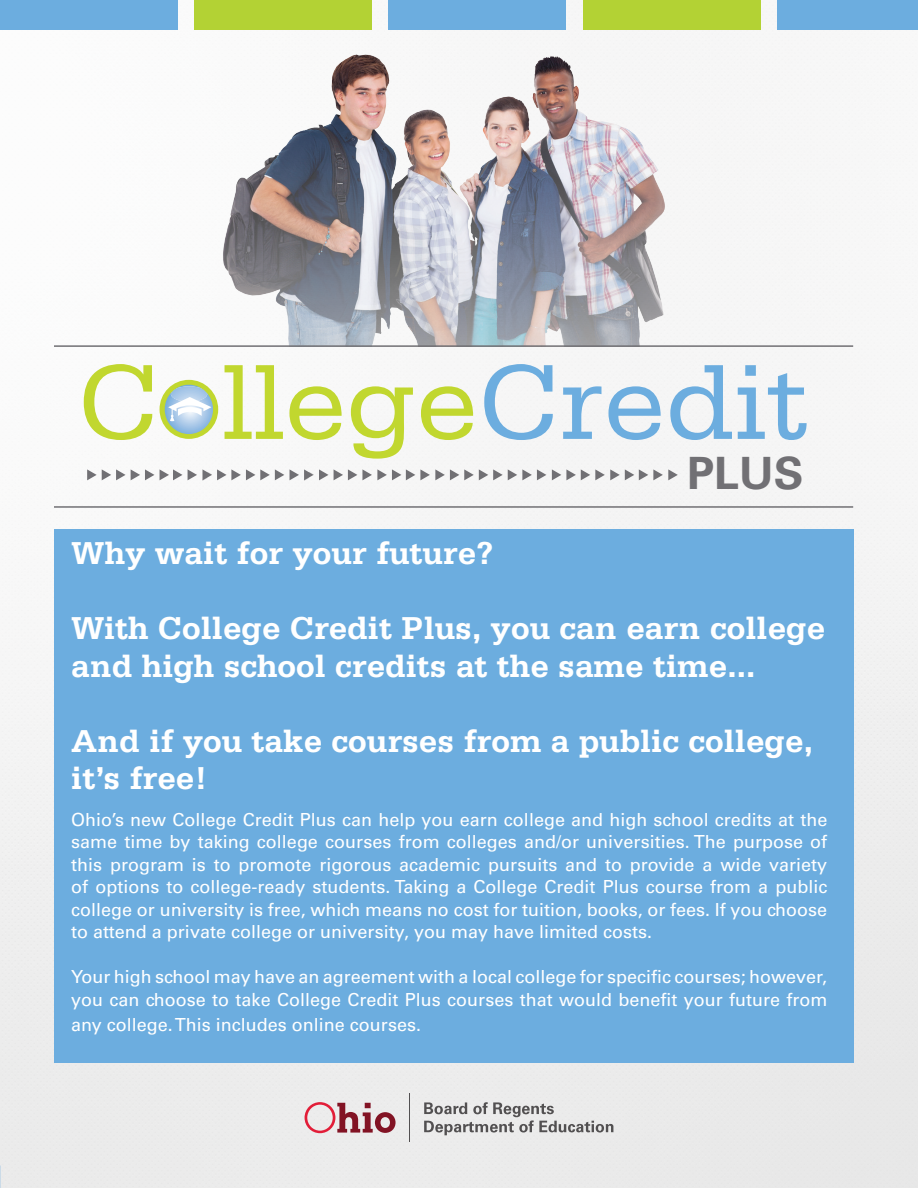
<style>
.page{position:relative;width:918px;height:1188px;background:#fff}
.page>*{position:absolute;margin:0;border:0;box-sizing:border-box;transform-origin:0 0}
.t1{font:112.65px "Serifa Std";color:#c1d72f}
.t2{font:700 44.55px "Univers LT";color:#717074}
.t3{font:700 33.45px/37.5px "Serifa Std";color:#fff}
.t4{font:18px/22.5px "Univers LT";color:#fff;text-align:justify}
.s1{color:#6caddf}
</style>
<div class="page">
<img style="left:0;top:0;width:918px;height:1188px">
<div style="left:54px;top:529px;width:799px;height:534px;background:#6caddf"></div>
<hr style="left:54px;top:506px;width:799px;height:2px;background:#717074">
<svg style="left:160px;top:380px;width:58px;height:59px"></svg>
<svg style="left:188px;top:469px;width:96px;height:11px"></svg>
<svg style="left:290px;top:469px;width:38px;height:11px"></svg>
<svg style="left:334px;top:469px;width:212px;height:11px"></svg>
<svg style="left:552px;top:469px;width:126px;height:11px"></svg>
<svg style="left:87px;top:469px;width:67px;height:11px"></svg>
<svg style="left:160px;top:469px;width:22px;height:11px"></svg>
<div style="left:0;top:0;width:177px;height:29px;background:#6caddf"></div>
<div style="left:194px;top:0;width:178px;height:29px;background:#b3d234"></div>
<div style="left:389px;top:0;width:177px;height:29px;background:#6caddf"></div>
<div style="left:583px;top:0;width:177px;height:29px;background:#b3d234"></div>
<div style="left:778px;top:0;width:140px;height:29px;background:#6caddf"></div>
<img style="left:212px;top:33px;width:472px;height:312px">
<hr style="left:54px;top:345px;width:799px;height:2px;background:#717074">
<hr style="left:409px;top:1094px;width:1px;height:48px;background:#525051">
<svg style="left:305px;top:1102px;width:91px;height:31px"></svg>
<svg style="left:424px;top:1102px;width:189px;height:33px"></svg>
<h1 class="t1" style="left:77px;top:340px;width:734px">C llege<span class="s1">Credit</span></h1>
<h2 class="t2" style="left:687px;top:448px;width:118px">PLUS</h2>
<h3 class="t3" style="left:71px;top:534px;width:423px">Why wait for your future?</h3>
<h3 class="t3" style="left:71px;top:609px;width:756px">With College Credit Plus, you can earn college and high school credits at the same time...</h3>
<h3 class="t3" style="left:71px;top:722px;width:743px">And if you take courses from a public college, it’s free!</h3>
<p class="t4" style="left:71px;top:808px;width:758px">Ohio’s new College Credit Plus can help you earn college and high school credits at the same time by taking college courses from colleges and/or universities. The purpose of this program is to promote rigorous academic pursuits and to provide a wide variety of options to college-ready students. Taking a College Credit Plus course from a public college or university is free, which means no cost for tuition, books, or fees. If you choose to attend a private college or university, you may have limited costs.</p>
<p class="t4" style="left:71px;top:966px;width:758px">Your high school may have an agreement with a local college for specific courses; however, you can choose to take College Credit Plus courses that would benefit your future from</p>
<p class="t4" style="left:71px;top:1014px;width:351px">any college. This includes online courses.</p>
</div>
